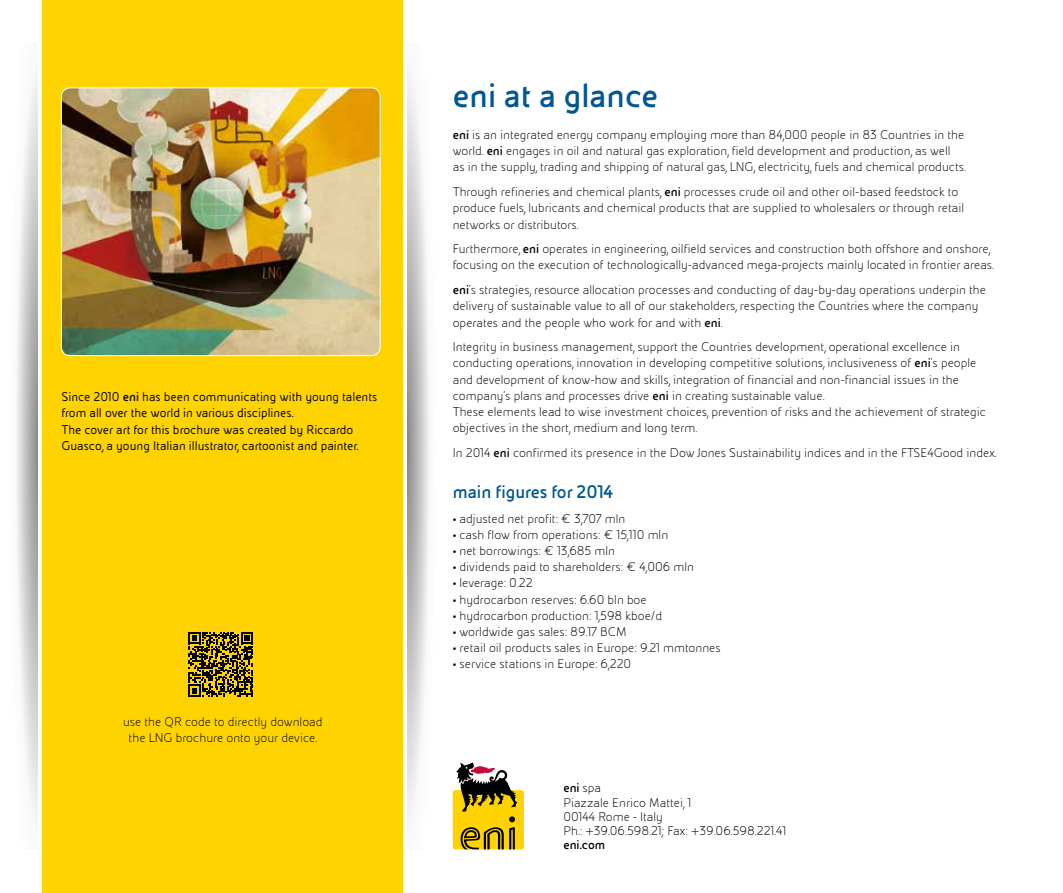
<style>
.page{position:relative;width:1063px;height:893px;background:#fff}
.page>*{position:absolute;margin:0;border:0;box-sizing:border-box;transform-origin:0 0}
.t1{font:700 36px "Eni Exp";color:#005892}
.t2{font:700 19.5px "Eni Exp";color:#005892}
.t3{font:300 13.5px/16.2px "Eni Exp";color:#000}
.t4{font:13.5px/16.2px "Eni Exp";color:#000}
.t5{font:700 13.5px "Eni Exp";color:#000}
.s1{font-weight:700}
</style>
<div class="page">
<div style="left:43px;top:0;width:360px;height:893px;background:#ffd300"></div>
<div style="left:453px;top:790px;width:71px;height:59px;background:#ffd300;border-radius:3px"></div>
<svg style="left:463px;top:762px;width:54px;height:87px"></svg>
<img style="left:61px;top:88px;width:319px;height:268px">
<div style="left:61px;top:88px;width:319px;height:268px;border:1px solid #fff;border-radius:9px"></div>
<svg style="left:188px;top:632px;width:65px;height:65px"></svg>
<div style="left:408px;top:43px;width:55px;height:806px;background:#fff"></div>
<svg style="left:408px;top:74px;width:21px;height:745px"></svg>
<svg style="left:16px;top:74px;width:22px;height:745px"></svg>
<p class="t4" style="left:61px;top:389px;width:318px">Since 2010 <span class="s1">eni</span> has been communicating with young talents from all over the world in various disciplines.<br>The cover art for this brochure was created by Riccardo Guasco, a young Italian illustrator, cartoonist and painter.</p>
<p class="t3" style="left:123px;top:714px;width:201px;text-align:center">use the QR code to directly download the LNG brochure onto your device.</p>
<h1 class="t1" style="left:453px;top:76px;width:207px">eni at a glance</h1>
<p class="t3" style="left:453px;top:127px;width:515px"><span class="s1">eni</span> is an integrated energy company employing more than 84,000 people in 83 Countries in the world. <span class="s1">eni</span> engages in oil and natural gas exploration, field development and production, as well<br>as in the supply, trading and shipping of natural gas, LNG, electricity, fuels and chemical products.</p>
<p class="t3" style="left:453px;top:184px;width:513px">Through refineries and chemical plants, <span class="s1">eni</span> processes crude oil and other oil-based feedstock to produce fuels, lubricants and chemical products that are supplied to wholesalers or through retail networks or distributors.</p>
<p class="t3" style="left:453px;top:241px;width:543px">Furthermore, <span class="s1">eni</span> operates in engineering, oilfield services and construction both offshore and onshore, focusing on the execution of technologically-advanced mega-projects mainly located in frontier areas.</p>
<p class="t3" style="left:453px;top:282px;width:535px"><span class="s1">eni</span>’s strategies, resource allocation processes and conducting of day-by-day operations underpin the delivery of sustainable value to all of our stakeholders, respecting the Countries where the company operates and the people who work for and with <span class="s1">eni</span>.</p>
<p class="t3" style="left:453px;top:339px;width:535px">Integrity in business management, support the Countries development, operational excellence in conducting operations, innovation in developing competitive solutions, inclusiveness of <span class="s1">eni</span>’s people and development of know-how and skills, integration of financial and non-financial issues in the company’s plans and processes drive <span class="s1">eni</span> in creating sustainable value.<br>These elements lead to wise investment choices, prevention of risks and the achievement of strategic objectives in the short, medium and long term.</p>
<p class="t3" style="left:453px;top:445px;width:546px">In 2014 <span class="s1">eni</span> confirmed its presence in the Dow Jones Sustainability indices and in the FTSE4Good index.</p>
<h2 class="t2" style="left:453px;top:481px;width:162px">main figures for 2014</h2>
<p class="t3" style="left:453px;top:511px;width:174px">• adjusted net profit: € 3,707 mln</p>
<p class="t3" style="left:453px;top:527px;width:217px">• cash flow from operations: € 15,110 mln</p>
<p class="t3" style="left:453px;top:543px;width:164px">• net borrowings: € 13,685 mln</p>
<p class="t3" style="left:453px;top:559px;width:243px">• dividends paid to shareholders: € 4,006 mln</p>
<p class="t3" style="left:453px;top:575px;width:81px">• leverage: 0.22</p>
<p class="t3" style="left:453px;top:592px;width:196px">• hydrocarbon reserves: 6.60 bln boe</p>
<p class="t3" style="left:453px;top:608px;width:211px">• hydrocarbon production: 1,598 kboe/d</p>
<p class="t3" style="left:453px;top:624px;width:175px">• worldwide gas sales: 89.17 BCM</p>
<p class="t3" style="left:453px;top:640px;width:270px">• retail oil products sales in Europe: 9.21 mmtonnes</p>
<p class="t3" style="left:453px;top:656px;width:180px">• service stations in Europe: 6,220</p>
<p class="t3" style="left:563px;top:781px;width:225px;line-height:14.2px"><span class="s1">eni</span> spa<br>Piazzale Enrico Mattei, 1<br>00144 Rome - Italy<br>Ph.: +39.06.598.21; Fax: +39.06.598.221.41</p>
<p class="t5" style="left:563px;top:838px;width:43px">eni.com</p>
</div>
